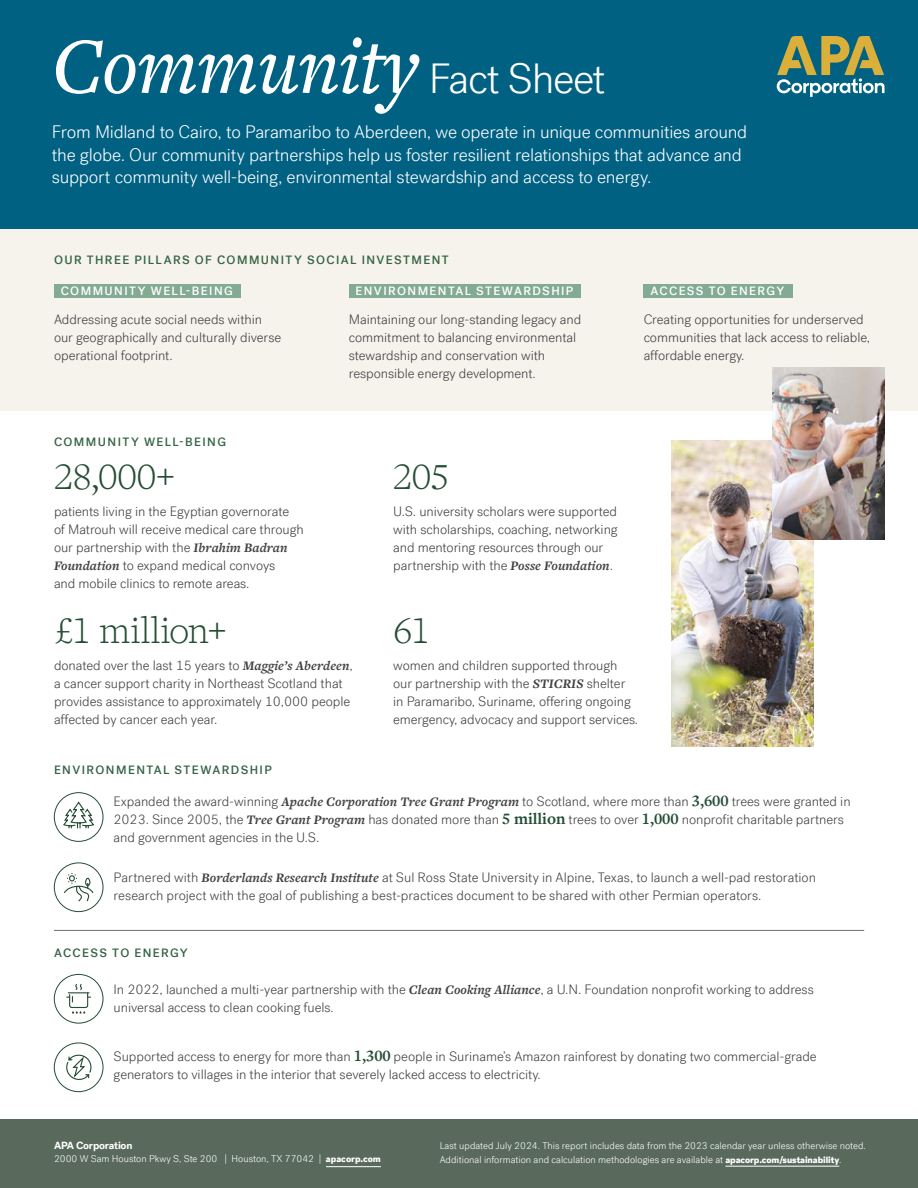
<style>
.page{position:relative;width:918px;height:1188px;background:#fff}
.page>*{position:absolute;margin:0;border:0;box-sizing:border-box;transform-origin:0 0}
.t1{font:italic 500 82.5px "Freight Text Pro";letter-spacing:-.01em;color:#fff}
.t2{font:300 39px "Freight Text Pro";letter-spacing:-.015em;color:#254e34}
.t3{font:300 18px/22.5px "Post Grotesk";letter-spacing:-.015em;color:#fff}
.t4{font:300 13.5px/18px "Post Grotesk";letter-spacing:-.005em;color:#414042}
.t5{font:500 12px "Post Grotesk";letter-spacing:.115em;color:#356445}
.t6{font:500 12px "Post Grotesk";letter-spacing:.115em;color:#fff}
.t7{font:700 10.5px "Post Grotesk";letter-spacing:-.02em;color:#fff}
.t8{font:300 9.75px/13.5px "Post Grotesk";color:#fff}
.s1{font-family:"Post Grotesk";font-weight:300;font-style:normal;font-size:42px}
.s2{font-family:"Freight Text Pro";font-weight:700;font-style:italic}
.s3{font-family:"Freight Text Pro";font-weight:700;font-size:16.5px;color:#254e34}
.s4{font-weight:900;font-size:9px}
</style>
<div class="page">
<div style="left:0;top:228px;width:918px;height:182px;background:#f5f3ec"></div>
<div style="left:0;top:0;width:918px;height:228px;background:#006183"></div>
<svg style="left:67px;top:984px;width:24px;height:30px"></svg>
<svg style="left:64px;top:873px;width:30px;height:29px"></svg>
<svg style="left:63px;top:801px;width:32px;height:28px"></svg>
<div style="left:54px;top:792px;width:49px;height:50px;border:1px solid #244e34;border-radius:50%"></div>
<div style="left:54px;top:863px;width:49px;height:49px;border:1px solid #244e34;border-radius:50%"></div>
<div style="left:54px;top:974px;width:49px;height:49px;border:1px solid #244e34;border-radius:50%"></div>
<svg style="left:66px;top:1054px;width:26px;height:26px"></svg>
<div style="left:54px;top:1043px;width:49px;height:49px;border:1px solid #244e34;border-radius:50%"></div>
<hr style="left:54px;top:930px;width:810px;height:1px;background:#6d6e71">
<div style="left:0;top:1119px;width:918px;height:69px;background:#596a5d"></div>
<hr style="left:326px;top:1166px;width:55px;height:1px;background:#fff">
<hr style="left:725px;top:1166px;width:114px;height:1px;background:#fff">
<img style="left:672px;top:441px;width:142px;height:306px">
<img style="left:773px;top:367px;width:112px;height:173px">
<svg style="left:777px;top:36px;width:108px;height:61px"></svg>
<div style="left:54px;top:284px;width:186px;height:14px;background:#83aa92"></div>
<div style="left:349px;top:284px;width:231px;height:14px;background:#83aa92"></div>
<div style="left:644px;top:284px;width:149px;height:14px;background:#83aa92"></div>
<h1 class="t1" style="left:52px;top:12px;width:555px">Community <span class="s1">Fact Sheet</span></h1>
<p class="t3" style="left:52px;top:121px;width:697px">From Midland to Cairo, to Paramaribo to Aberdeen, we operate in unique communities around the globe. Our community partnerships help us foster resilient relationships that advance and support community well-being, environmental stewardship and access to energy.</p>
<p class="t5" style="left:54px;top:252px;width:396px">OUR THREE PILLARS OF COMMUNITY SOCIAL INVESTMENT</p>
<p class="t6" style="left:61px;top:284px;width:174px">COMMUNITY WELL-BEING</p>
<p class="t6" style="left:356px;top:284px;width:219px">ENVIRONMENTAL STEWARDSHIP</p>
<p class="t6" style="left:650px;top:284px;width:135px">ACCESS TO ENERGY</p>
<p class="t4" style="left:54px;top:311px;width:229px">Addressing acute social needs within our geographically and culturally diverse operational footprint.</p>
<p class="t4" style="left:349px;top:311px;width:234px">Maintaining our long-standing legacy and commitment to balancing environmental stewardship and conservation with responsible energy development.</p>
<p class="t4" style="left:644px;top:311px;width:228px">Creating opportunities for underserved communities that lack access to reliable, affordable energy.</p>
<p class="t5" style="left:54px;top:434px;width:174px">COMMUNITY WELL-BEING</p>
<h2 class="t2" style="left:54px;top:451px;width:123px">28,000+</h2>
<p class="t4" style="left:54px;top:503px;width:251px">patients living in the Egyptian governorate<br>of Matrouh will receive medical care through our partnership with the <span class="s2">Ibrahim Badran Foundation</span> to expand medical convoys<br>and mobile clinics to remote areas.</p>
<h2 class="t2" style="left:54px;top:605px;width:174px">£1 million+</h2>
<p class="t4" style="left:54px;top:657px;width:300px">donated over the last 15 years to <span class="s2">Maggie’s Aberdeen</span>, a cancer support charity in Northeast Scotland that provides assistance to approximately 10,000 people affected by cancer each year.</p>
<p class="t5" style="left:54px;top:762px;width:219px">ENVIRONMENTAL STEWARDSHIP</p>
<h2 class="t2" style="left:393px;top:451px;width:58px">205</h2>
<p class="t4" style="left:393px;top:503px;width:226px">U.S. university scholars were supported with scholarships, coaching, networking and mentoring resources through our partnership with the <span class="s2">Posse Foundation</span>.</p>
<h2 class="t2" style="left:393px;top:605px;width:39px">61</h2>
<p class="t4" style="left:393px;top:657px;width:247px">women and children supported through our partnership with the <span class="s2">STICRIS</span> shelter in Paramaribo, Suriname, offering ongoing emergency, advocacy and support services.</p>
<p class="t4" style="left:114px;top:793px;width:739px">Expanded the award-winning <span class="s2">Apache Corporation Tree Grant Program</span> to Scotland, where more than <span class="s3">3,600</span> trees were granted in<br>2023. Since 2005, the <span class="s2">Tree Grant Program</span> has donated more than <span class="s3">5 million</span> trees to over <span class="s3">1,000</span> nonprofit charitable partners and government agencies in the U.S.</p>
<p class="t4" style="left:114px;top:868px;width:704px">Partnered with <span class="s2">Borderlands Research Institute</span> at Sul Ross State University in Alpine, Texas, to launch a well-pad restoration research project with the goal of publishing a best-practices document to be shared with other Permian operators.</p>
<p class="t5" style="left:54px;top:945px;width:135px">ACCESS TO ENERGY</p>
<p class="t4" style="left:114px;top:981px;width:702px">In 2022, launched a multi-year partnership with the <span class="s2">Clean Cooking Alliance</span>, a U.N. Foundation nonprofit working to address universal access to clean cooking fuels.</p>
<p class="t4" style="left:114px;top:1048px;width:705px">Supported access to energy for more than <span class="s3">1,300</span> people in Suriname’s Amazon rainforest by donating two commercial-grade generators to villages in the interior that severely lacked access to electricity.</p>
<p class="t7" style="left:54px;top:1138px;width:80px">APA Corporation</p>
<p class="t8" style="left:54px;top:1152px;width:328px">2000 W Sam Houston Pkwy S, Ste 200 | Houston, TX 77042 | <span class="s4">apacorp.com</span></p>
<p class="t8" style="left:440px;top:1139px;width:428px">Last updated July 2024. This report includes data from the 2023 calendar year unless otherwise noted.<br>Additional information and calculation methodologies are available at <span class="s4">apacorp.com/sustainability</span>.</p>
</div>
